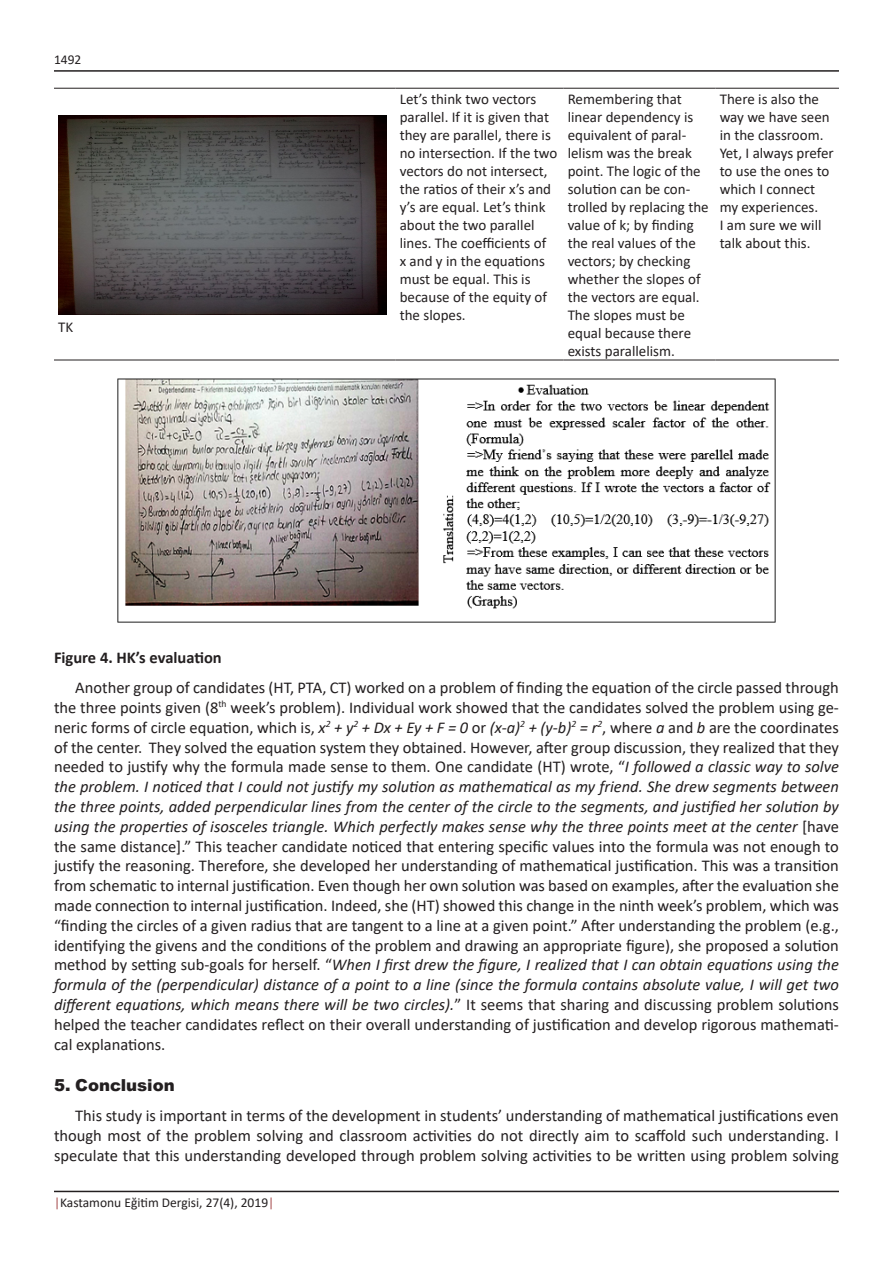
<style>
.page{position:relative;width:893px;height:1263px;background:#fff}
.page>*{position:absolute;margin:0;border:0;box-sizing:border-box;transform-origin:0 0}
.metin{font:16.5px/19.8px "Calibri";color:#231f20;text-align:justify}
.tablo{font:700 16.5px "Calibri";color:#231f20}
.t1{font:900 16.5px "Arial";color:#231f20}
.tablo_ici{font:15px/18px "Calibri";color:#231f20}
.t2{font:13.5px "Calibri";color:#231f20}
.s1{font-style:italic}
.s2{font-weight:300;color:#8c171b}
</style>
<div class="page">
<hr style="left:54px;top:1191px;width:785px;height:1px;background:#231f20">
<hr style="left:54px;top:70px;width:785px;height:2px;background:#231f20">
<hr style="left:54px;top:88px;width:341px;height:1px;background:#231f20">
<hr style="left:395px;top:88px;width:168px;height:1px;background:#231f20">
<hr style="left:563px;top:88px;width:152px;height:1px;background:#231f20">
<hr style="left:715px;top:88px;width:124px;height:1px;background:#231f20">
<hr style="left:54px;top:360px;width:341px;height:1px;background:#231f20">
<hr style="left:395px;top:360px;width:168px;height:1px;background:#231f20">
<hr style="left:563px;top:360px;width:152px;height:1px;background:#231f20">
<hr style="left:715px;top:360px;width:124px;height:1px;background:#231f20">
<img style="left:58px;top:116px;width:329px;height:198px">
<img style="left:117px;top:378px;width:659px;height:245px">
<p class="t2" style="left:54px;top:50px;width:29px">1492</p>
<p class="tablo_ici" style="left:58px;top:318px;width:17px">TK</p>
<p class="tablo_ici" style="left:400px;top:89px;width:159px">Let’s think two vectors parallel. If it is given that they are parallel, there is no intersection. If the two vectors do not intersect, the ratios of their x’s and y’s are equal. Let’s think about the two parallel lines. The coefficients of<br>x and y in the equations must be equal. This is because of the equity of the slopes.</p>
<p class="tablo_ici" style="left:568px;top:89px;width:143px">Remembering that linear dependency is equivalent of paral&shy;lelism was the break point. The logic of the solution can be con&shy;trolled by replacing the value of k; by finding the real values of the vectors; by checking whether the slopes of the vectors are equal.<br>The slopes must be equal because there exists parallelism.</p>
<p class="tablo_ici" style="left:720px;top:89px;width:116px">There is also the way we have seen in the classroom.<br>Yet, I always prefer to use the ones to which I connect my experiences.<br>I am sure we will talk about this.</p>
<p class="tablo" style="left:54px;top:646px;width:169px">Figure 4. HK’s evaluation</p>
<p class="metin" style="left:54px;top:677px;width:786px;text-indent:21px">Another group of candidates (HT, PTA, CT) worked on a problem of finding the equation of the circle passed through the three points given (8<sup>th</sup> week’s problem). Individual work showed that the candidates solved the problem using ge&shy;neric forms of circle equation, which is, <span class="s1">x</span><sup>2</sup> <span class="s1">+ y</span><sup>2</sup> <span class="s1">+ Dx + Ey + F = 0</span> or <span class="s1">(x-a)</span><sup>2</sup> <span class="s1">+ (y-b)</span><sup>2</sup> <span class="s1">= r</span><sup>2</sup>, where <span class="s1">a</span> and <span class="s1">b</span> are the coordinates of the center. They solved the equation system they obtained. However, after group discussion, they realized that they needed to justify why the formula made sense to them. One candidate (HT) wrote, “<span class="s1">I followed a classic way to solve the problem. I noticed that I could not justify my solution as mathematical as my friend. She drew segments between the three points, added perpendicular lines from the center of the circle to the segments, and justified her solution by using the properties of isosceles triangle. Which perfectly makes sense why the three points meet at the center</span> [have the same distance].” This teacher candidate noticed that entering specific values into the formula was not enough to justify the reasoning. Therefore, she developed her understanding of mathematical justification. This was a transition from schematic to internal justification. Even though her own solution was based on examples, after the evaluation she made connection to internal justification. Indeed, she (HT) showed this change in the ninth week’s problem, which was “finding the circles of a given radius that are tangent to a line at a given point.” After understanding the problem (e.g., identifying the givens and the conditions of the problem and drawing an appropriate figure), she proposed a solution method by setting sub-goals for herself. “<span class="s1">When I first drew the figure, I realized that I can obtain equations using the formula of the (perpendicular) distance of a point to a line (since the formula contains absolute value, I will get two different equations, which means there will be two circles).</span>” It seems that sharing and discussing problem solutions helped the teacher candidates reflect on their overall understanding of justification and develop rigorous mathemati&shy;cal explanations.</p>
<p class="t1" style="left:54px;top:1073px;width:122px">5. Conclusion</p>
<p class="metin" style="left:54px;top:1105px;width:786px;text-indent:21px">This study is important in terms of the development in students’ understanding of mathematical justifications even though most of the problem solving and classroom activities do not directly aim to scaffold such understanding. I speculate that this understanding developed through problem solving activities to be written using problem solving</p>
<p class="t2" style="left:54px;top:1193px;width:222px"><span class="s2">|</span>Kastamonu Eğitim Dergisi, 27(4), 2019<span class="s2">|</span></p>
</div>
